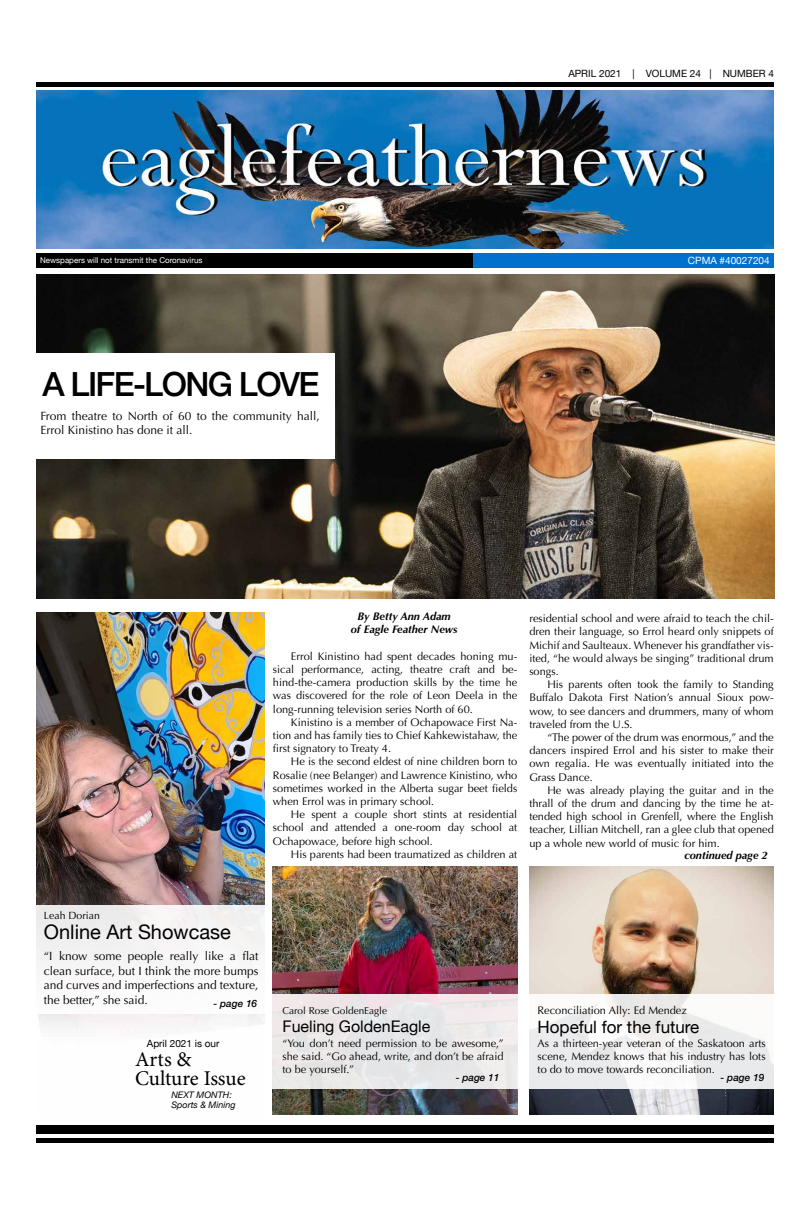
<style>
.page{position:relative;width:810px;height:1224px;background:#fff}
.page>*{position:absolute;margin:0;border:0;box-sizing:border-box;transform-origin:0 0}
.t1{font:500 33.3px "Helvetica Neue";letter-spacing:-.05em;color:#000}
.t2{font:21px/19px "Minion Pro";letter-spacing:-.005em;color:#000}
.t3{font:20px "Helvetica Neue";color:#000}
.t4{font:17px "Helvetica Neue";color:#000}
.t5{font:16px "Helvetica Neue";color:#000}
.t6{font:12px/14.4px "Optima";color:#000}
.t7{font:11px/13.2px "Optima";color:#000;text-align:justify}
.t8{font:italic 700 11px/13.2px "Optima";color:#000;text-align:center}
.t9{font:10.5px "Optima";color:#000}
.t10{font:10px "Helvetica Neue";color:#000}
.t11{font:italic 500 10px "Helvetica Neue";color:#000}
.t12{font:10px "Optima";color:#000}
.t13{font:10px "Helvetica Neue";color:#fff}
.t14{font:italic 9px/10.8px "Helvetica Neue";color:#000}
.t15{font:8px "Helvetica Neue";color:#fff}
</style>
<div class="page">
<div style="left:471px;top:253px;width:303px;height:14px;background:#0070ce"></div>
<hr style="left:36px;top:82px;width:738px;height:4px;background:#000">
<div style="left:36px;top:253px;width:437px;height:14px;background:#000"></div>
<img style="left:36px;top:90px;width:738px;height:159px">
<div style="left:36px;top:1138px;width:738px;height:5px;background:#000"></div>
<div style="left:36px;top:1125px;width:738px;height:9px;background:#000"></div>
<img style="left:36px;top:612px;width:228px;height:417px">
<img style="left:36px;top:275px;width:739px;height:324px">
<img style="left:529px;top:867px;width:245px;height:248px">
<img style="left:273px;top:867px;width:245px;height:248px">
<div style="left:31px;top:353px;width:303px;height:106px;background:#fff"></div>
<div style="left:36px;top:905px;width:228px;height:108px;background:#f8f6f7"></div>
<div style="left:271px;top:995px;width:249px;height:94px;background:#eae7e8"></div>
<div style="left:527px;top:995px;width:249px;height:94px;background:linear-gradient(to right,#f0f0f1,#f2f2f1)"></div>
<p class="t10" style="left:568px;top:67px;width:207px">APRIL 2021 | VOLUME 24 | NUMBER 4</p>
<p class="t15" style="left:40px;top:254px;width:164px">Newspapers will not transmit the Coronavirus</p>
<p class="t13" style="left:688px;top:253px;width:83px">CPMA #40027204</p>
<h1 class="t1" style="left:42px;top:357px;width:279px">A LIFE-LONG LOVE</h1>
<p class="t6" style="left:40px;top:409px;width:281px">From theatre to North of 60 to the community hall,<br>Errol Kinistino has done it all.</p>
<p class="t8" style="left:351px;top:610px;width:108px">By Betty Ann Adam<br>of Eagle Feather News</p>
<p class="t7" style="left:273px;top:650px;width:246px;text-indent:18px">Errol Kinistino had spent decades honing mu&shy;sical performance, acting, theatre craft and be&shy;hind-the-camera production skills by the time he was discovered for the role of Leon Deela in the long-running television series North of 60.</p>
<p class="t7" style="left:273px;top:716px;width:246px;text-indent:18px">Kinistino is a member of Ochapowace First Na&shy;tion and has family ties to Chief Kahkewistahaw, the first signatory to Treaty 4.</p>
<p class="t7" style="left:273px;top:755px;width:246px;text-indent:18px">He is the second eldest of nine children born to Rosalie (nee Belanger) and Lawrence Kinistino, who sometimes worked in the Alberta sugar beet fields when Errol was in primary school.</p>
<p class="t7" style="left:273px;top:808px;width:246px;text-indent:18px">He spent a couple short stints at residential school and attended a one-room day school at Ochapowace, before high school.</p>
<p class="t7" style="left:291px;top:848px;width:228px">His parents had been traumatized as children at</p>
<p class="t7" style="left:529px;top:612px;width:246px">residential school and were afraid to teach the chil&shy;dren their language, so Errol heard only snippets of Michif and Saulteaux. Whenever his grandfather vis&shy;ited, “he would always be singing” traditional drum songs.</p>
<p class="t7" style="left:529px;top:678px;width:246px;text-indent:18px">His parents often took the family to Standing Buffalo Dakota First Nation’s annual Sioux pow&shy;wow, to see dancers and drummers, many of whom traveled from the U.S.</p>
<p class="t7" style="left:529px;top:731px;width:246px;text-indent:18px">“The power of the drum was enormous,” and the dancers inspired Errol and his sister to make their own regalia. He was eventually initiated into the Grass Dance.</p>
<p class="t7" style="left:529px;top:784px;width:246px;text-indent:18px">He was already playing the guitar and in the thrall of the drum and dancing by the time he at&shy;tended high school in Grenfell, where the English teacher, Lillian Mitchell, ran a glee club that opened up a whole new world of music for him.</p>
<p class="t8" style="left:685px;top:849px;width:85px">continued page 2</p>
<p class="t9" style="left:44px;top:909px;width:58px">Leah Dorian</p>
<h3 class="t3" style="left:44px;top:917px;width:189px">Online Art Showcase</h3>
<p class="t6" style="left:44px;top:949px;width:216px;text-align:justify">“I know some people really like a flat clean surface, but I think the more bumps and curves and imperfections and texture, the better,” she said.</p>
<p class="t11" style="left:213px;top:995px;width:45px">- page 16</p>
<p class="t10" style="left:147px;top:1036px;width:74px">April 2021 is our</p>
<h2 class="t2" style="left:135px;top:1050px;width:112px">Arts &amp;<br>Culture Issue</h2>
<p class="t14" style="left:171px;top:1089px;width:66px">NEXT MONTH:<br>Sports &amp; Mining</p>
<p class="t12" style="left:283px;top:1005px;width:106px">Carol Rose GoldenEagle</p>
<h3 class="t5" style="left:283px;top:1014px;width:149px">Fueling GoldenEagle</h3>
<p class="t7" style="left:283px;top:1037px;width:222px">“You don’t need permission to be awesome,” she said. “Go ahead, write, and don’t be afraid to be yourself.”</p>
<p class="t11" style="left:456px;top:1069px;width:45px">- page 11</p>
<p class="t7" style="left:538px;top:1004px;width:151px">Reconciliation Ally: Ed Mendez</p>
<h3 class="t4" style="left:538px;top:1014px;width:163px">Hopeful for the future</h3>
<p class="t7" style="left:538px;top:1037px;width:230px">As a thirteen-year veteran of the Saskatoon arts scene, Mendez knows that his industry has lots to do to move towards reconciliation.</p>
<p class="t11" style="left:721px;top:1069px;width:45px">- page 19</p>
</div>
